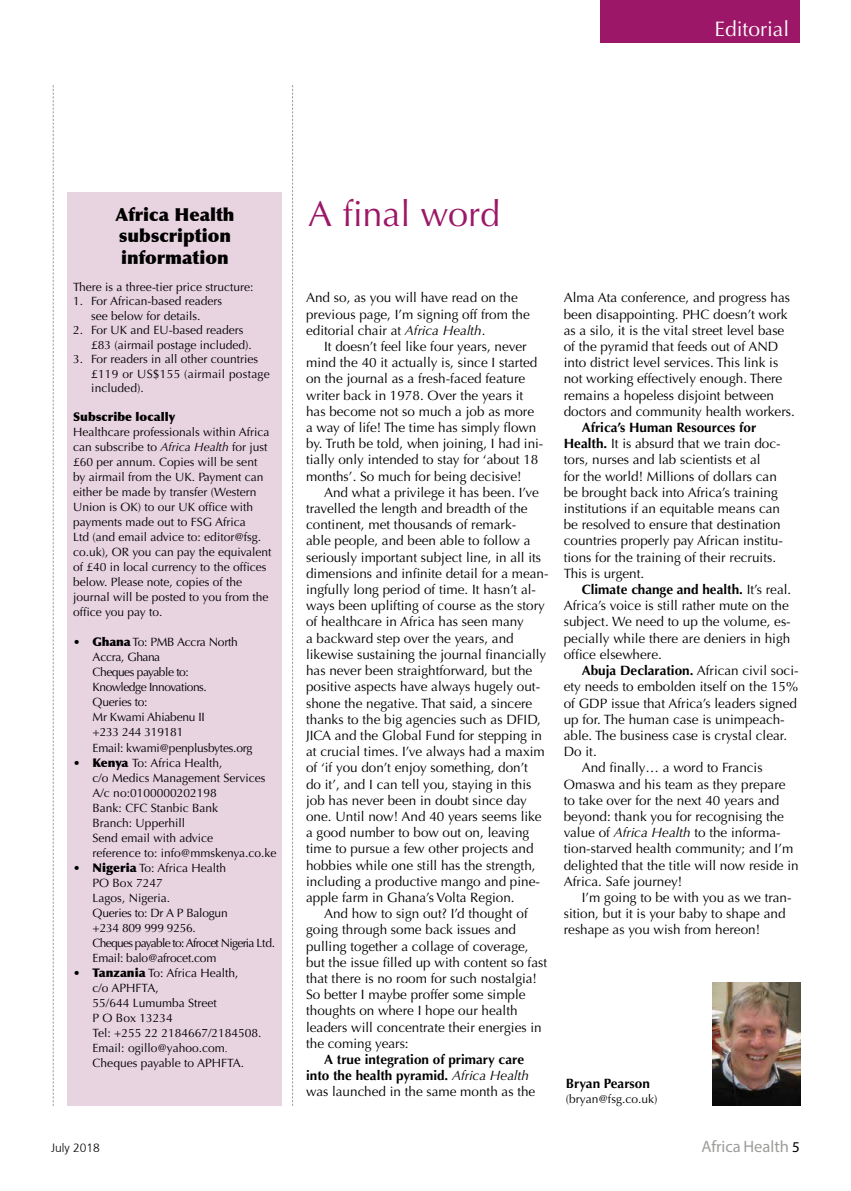
<style>
.page{position:relative;width:851px;height:1191px;background:#fff}
.page>*{position:absolute;margin:0;border:0;box-sizing:border-box;transform-origin:0 0}
.t1{font:36px "Optima";color:#9c1767}
.t2{font:21px "Optima";color:#fff}
.t3{font:900 18px/21.6px "Optima";color:#000}
.t4{font:16.5px "Myriad Pro";color:#9d9d9c}
.t5{font:13.5px/16.2px "Optima";color:#000}
.t6{font:700 13.5px/16.2px "Optima";color:#000;text-align:center}
.t7{font:12px/15px "Optima";color:#000}
.t8{font:12px/15px "Optima";letter-spacing:-.02em;color:#000}
.t9{font:900 12px "Optima";color:#000}
.t10{font:300 12px "Frutiger";color:#000}
.s1{font-style:italic}
.s2{font-weight:900}
.s3{font-family:"Times New Roman"}
.s4{font-weight:400;font-style:italic}
.s5{font-weight:400}
.s6{font-weight:700}
.s7{font-size:15px;color:#000}
</style>
<div class="page">
<svg style="left:292px;top:85px;width:1px;height:1021px"></svg>
<svg style="left:53px;top:85px;width:1px;height:1021px"></svg>
<div style="left:67px;top:193px;width:214px;height:913px;background:#e8d3e0"></div>
<img style="left:712px;top:982px;width:88px;height:123px">
<div style="left:600px;top:0;width:199px;height:43px;background:#9c1767"></div>
<h2 class="t2" style="left:714px;top:17px;width:76px">Editorial</h2>
<h3 class="t3" style="left:115px;top:204px;width:120px">Africa Health subscription information</h3>
<p class="t7" style="left:73px;top:280px;width:182px">There is a three-tier price structure:</p>
<p class="t7" style="left:73px;top:294px;width:151px;line-height:14.4px;text-align:center">1. For African-based readers see below for details.</p>
<p class="t7" style="left:91px;top:323px;width:162px;line-height:14.4px;text-indent:-18px">2. For UK and EU-based readers £83 (airmail postage included).</p>
<p class="t7" style="left:91px;top:352px;width:180px;line-height:14.4px;text-indent:-18px">3. For readers in all other countries £119 or US$155 (airmail postage included).</p>
<p class="t9" style="left:73px;top:410px;width:103px">Subscribe locally</p>
<p class="t7" style="left:73px;top:425px;width:200px">Healthcare professionals within Africa can subscribe to <span class="s1">Africa Health</span> for just £60 per annum. Copies will be sent by airmail from the UK. Payment can either be made by transfer (Western Union is OK) to our UK office with payments made out to FSG Africa<br>Ltd (and email advice to: editor@fsg. co.uk), OR you can pay the equivalent of £40 in local currency to the offices below. Please note, copies of the journal will be posted to you from the office you pay to.</p>
<p class="t8" style="left:93px;top:635px;width:161px;text-indent:-20px">• <span class="s2">Ghana</span> To: PMB Accra North<br>Accra, Ghana<br>Cheques payable to:<br>Knowledge Innovations.<br>Queries to:<br>Mr Kwami Ahiabenu II<br>+233 244 319181<br>Email: kwami@penplusbytes.org</p>
<p class="t7" style="left:93px;top:755px;width:185px;text-indent:-20px">• <span class="s2">Kenya</span> To: Africa Health,<br>c/o Medics Management Services<br>A/c no:0100000202198<br>Bank: CFC Stanbic Bank<br>Branch: Upperhill<br>Send email with advice<br>reference to: info@mmskenya.co.ke</p>
<p class="t8" style="left:93px;top:860px;width:184px;text-indent:-20px">• <span class="s2">Nigeria</span> To: Africa Health<br>PO Box 7247<br>Lagos, Nigeria.<br>Queries to: Dr A P Balogun<br>+234 809 999 9256.<br>Cheques payable to: Afrocet Nigeria Ltd.<br>Email: balo@afrocet.com</p>
<p class="t7" style="left:93px;top:965px;width:170px;text-indent:-20px">• <span class="s2">Tanzania</span> To: Africa Health,<br>c/o APHFTA,<br>55/644 Lumumba Street<br>P O Box 13234<br>Tel: +255 22 2184667/2184508.<br>Email: ogillo@yahoo.com<span class="s3">.<br></span>Cheques payable to APHFTA.</p>
<p class="t10" style="left:51px;top:1143px;width:50px">July 2018</p>
<h1 class="t1" style="left:308px;top:193px;width:193px">A final word</h1>
<p class="t5" style="left:306px;top:290px;width:225px">And so, as you will have read on the previous page, I’m signing off from the editorial chair at <span class="s1">Africa Health</span>.</p>
<p class="t5" style="left:306px;top:338px;width:239px;text-indent:18px">It doesn’t feel like four years, never mind the 40 it actually is, since I started on the journal as a fresh-faced feature writer back in 1978. Over the years it has become not so much a job as more a way of life! The time has simply flown by. Truth be told, when joining, I had ini&shy;tially only intended to stay for ‘about 18 months’. So much for being decisive!</p>
<p class="t5" style="left:324px;top:484px;width:216px">And what a privilege it has been. I’ve</p>
<p class="t5" style="left:306px;top:500px;width:223px">travelled the length and breadth of the</p>
<p class="t5" style="left:306px;top:517px;width:212px">continent, met thousands of remark-</p>
<p class="t5" style="left:306px;top:533px;width:226px">able people, and been able to follow a</p>
<p class="t5" style="left:306px;top:549px;width:236px">seriously important subject line, in all its</p>
<p class="t5" style="left:306px;top:565px;width:244px">dimensions and infinite detail for a mean-</p>
<p class="t5" style="left:306px;top:581px;width:231px">ingfully long period of time. It hasn’t al-</p>
<p class="t5" style="left:306px;top:598px;width:240px">ways been uplifting of course as the story</p>
<p class="t5" style="left:306px;top:614px;width:219px">of healthcare in Africa has seen many</p>
<p class="t5" style="left:306px;top:630px;width:209px">a backward step over the years, and</p>
<p class="t5" style="left:306px;top:646px;width:242px">likewise sustaining the journal financially</p>
<p class="t5" style="left:306px;top:662px;width:228px">has never been straightforward, but the</p>
<p class="t5" style="left:306px;top:679px;width:235px">positive aspects have always hugely out-</p>
<p class="t5" style="left:306px;top:695px;width:228px">shone the negative. That said, a sincere</p>
<p class="t5" style="left:306px;top:711px;width:236px">thanks to the big agencies such as DFID,</p>
<p class="t5" style="left:306px;top:727px;width:237px">JICA and the Global Fund for stepping in</p>
<p class="t5" style="left:306px;top:743px;width:240px">at crucial times. I’ve always had a maxim</p>
<p class="t5" style="left:306px;top:760px;width:223px">of ‘if you don’t enjoy something, don’t</p>
<p class="t5" style="left:306px;top:776px;width:227px">do it’, and I can tell you, staying in this</p>
<p class="t5" style="left:306px;top:792px;width:222px">job has never been in doubt since day</p>
<p class="t5" style="left:306px;top:808px;width:237px">one. Until now! And 40 years seems like</p>
<p class="t5" style="left:306px;top:824px;width:225px">a good number to bow out on, leaving</p>
<p class="t5" style="left:306px;top:841px;width:229px">time to pursue a few other projects and</p>
<p class="t5" style="left:306px;top:857px;width:231px">hobbies while one still has the strength,</p>
<p class="t5" style="left:306px;top:873px;width:235px">including a productive mango and pine-</p>
<p class="t5" style="left:306px;top:889px;width:210px">apple farm in Ghana’s Volta Region.</p>
<p class="t5" style="left:324px;top:905px;width:205px">And how to sign out? I’d thought of</p>
<p class="t5" style="left:306px;top:922px;width:211px">going through some back issues and</p>
<p class="t5" style="left:306px;top:938px;width:224px">pulling together a collage of coverage,</p>
<p class="t5" style="left:306px;top:954px;width:242px">but the issue filled up with content so fast</p>
<p class="t5" style="left:306px;top:970px;width:232px">that there is no room for such nostalgia!</p>
<p class="t5" style="left:306px;top:986px;width:221px">So better I maybe proffer some simple</p>
<p class="t5" style="left:306px;top:1003px;width:213px">thoughts on where I hope our health</p>
<p class="t5" style="left:306px;top:1019px;width:237px">leaders will concentrate their energies in</p>
<p class="t5" style="left:306px;top:1035px;width:104px">the coming years:</p>
<p class="t6" style="left:306px;top:1051px;width:231px">A true integration of primary care<br>into the health pyramid. <span class="s4">Africa Health </span><span class="s5">was launched in the same month as the</span></p>
<p class="t5" style="left:563px;top:290px;width:232px">Alma Ata conference, and progress has been disappointing. PHC doesn’t work as a silo, it is the vital street level base of the pyramid that feeds out of AND into district level services. This link is not working effectively enough. There remains a hopeless disjoint between doctors and community health workers.</p>
<p class="t5" style="left:563px;top:419px;width:220px;text-indent:18px"><span class="s6">Africa’s Human Resources for Health.</span> It is absurd that we train doc&shy;tors, nurses and lab scientists et al<br>for the world! Millions of dollars can be brought back into Africa’s training institutions if an equitable means can be resolved to ensure that destination countries properly pay African institu&shy;tions for the training of their recruits.<br>This is urgent.</p>
<p class="t5" style="left:563px;top:581px;width:229px;text-indent:18px"><span class="s6">Climate change and health.</span> It’s real.<br>Africa’s voice is still rather mute on the subject. We need to up the volume, es&shy;pecially while there are deniers in high office elsewhere.</p>
<p class="t6" style="left:581px;top:662px;width:218px">Abuja Declaration. <span class="s5">African civil soci-</span></p>
<p class="t5" style="left:563px;top:679px;width:236px">ety needs to embolden itself on the 15%</p>
<p class="t5" style="left:563px;top:695px;width:235px">of GDP issue that Africa’s leaders signed</p>
<p class="t5" style="left:563px;top:711px;width:222px">up for. The human case is unimpeach-</p>
<p class="t5" style="left:563px;top:727px;width:225px">able. The business case is crystal clear.</p>
<p class="t5" style="left:563px;top:743px;width:35px">Do it.</p>
<p class="t5" style="left:581px;top:760px;width:182px">And finally… a word to Francis</p>
<p class="t5" style="left:563px;top:776px;width:223px">Omaswa and his team as they prepare</p>
<p class="t5" style="left:563px;top:792px;width:217px">to take over for the next 40 years and</p>
<p class="t5" style="left:563px;top:808px;width:222px">beyond: thank you for recognising the</p>
<p class="t5" style="left:563px;top:824px;width:218px">value of <span class="s1">Africa Health</span> to the informa-</p>
<p class="t5" style="left:563px;top:841px;width:231px">tion-starved health community; and I’m</p>
<p class="t5" style="left:563px;top:857px;width:236px">delighted that the title will now reside in</p>
<p class="t5" style="left:563px;top:873px;width:120px">Africa. Safe journey!</p>
<p class="t5" style="left:581px;top:889px;width:211px">I’m going to be with you as we tran-</p>
<p class="t5" style="left:563px;top:905px;width:223px">sition, but it is your baby to shape and</p>
<p class="t5" style="left:563px;top:922px;width:198px">reshape as you wish from hereon!</p>
<p class="t6" style="left:566px;top:1076px;width:85px">Bryan Pearson</p>
<p class="t7" style="left:566px;top:1091px;width:93px">(bryan@fsg.co.uk)</p>
<p class="t4" style="left:701px;top:1136px;width:100px">Africa Health <span class="s7">5</span></p>
</div>
